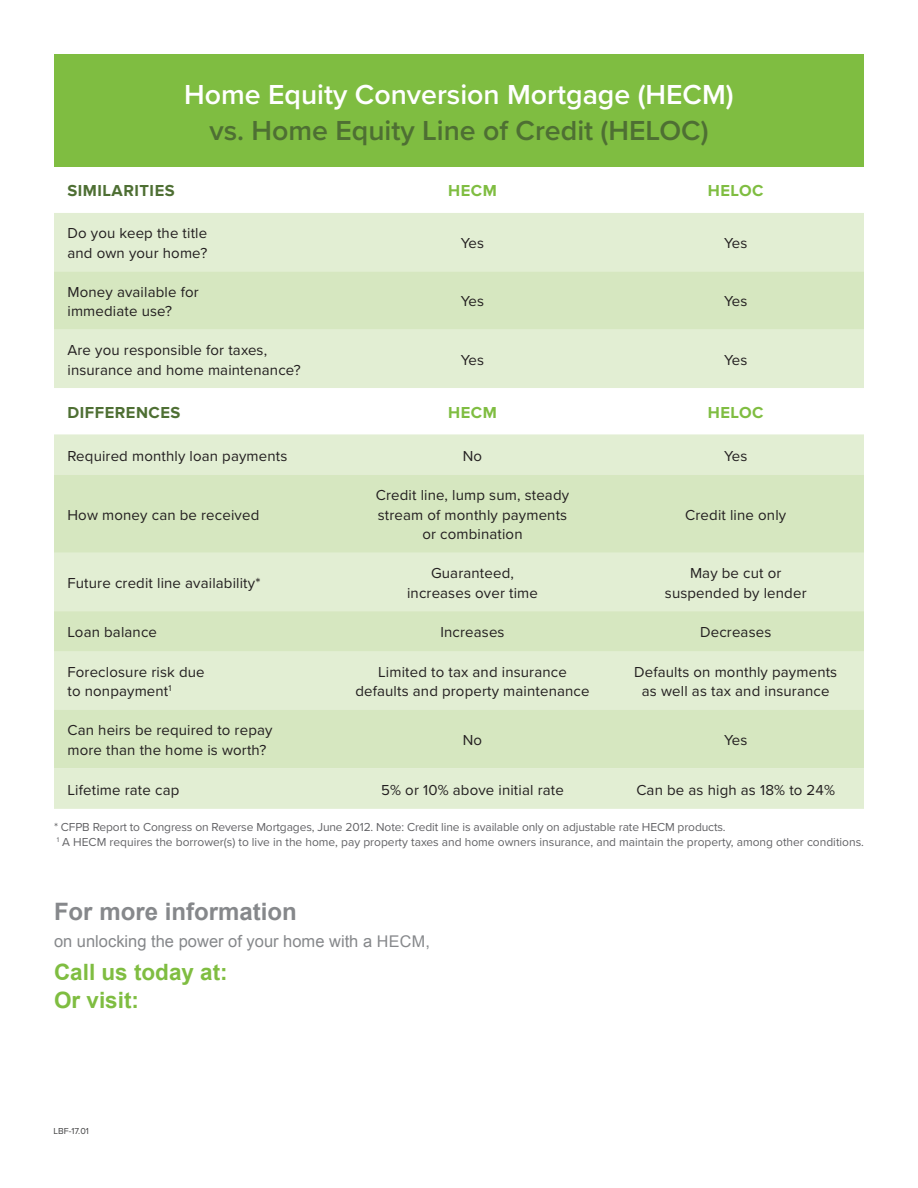
<style>
.page{position:relative;width:918px;height:1188px;background:#fff}
.page>*{position:absolute;margin:0;border:0;box-sizing:border-box;transform-origin:0 0}
.t1{font:600 28.5px "Proxima Nova";color:#fff}
.t2{font:600 28.5px "Proxima Nova";color:#4e6f33}
.COPY{font:700 24px "Arial";color:#86888b}
.COPY-2{font:700 22.5px "Arial";color:#7fbd41}
.COPY-3{font:16.5px "Arial";color:#86888b}
.t3{font:700 16.5px "Proxima Nova";letter-spacing:.03em;color:#4e6f33}
.t4{font:700 16.5px "Proxima Nova";letter-spacing:.03em;color:#7fbd41}
.t5{font:15px/19.5px "Proxima Nova";letter-spacing:.01em;color:#231f20}
.COPY-4{font:12px "Proxima Nova";color:#636366}
.t6{font:9px "Proxima Nova";color:#414142}
.s1{font-size:16.2px}
</style>
<div class="page">
<div style="left:54px;top:54px;width:810px;height:113px;background:#7fbd41"></div>
<div style="left:54px;top:213px;width:810px;height:596px;background:#e2eed3"></div>
<svg style="left:54px;top:271px;width:810px;height:497px;background:#dfecce"></svg>
<p class="t1" style="left:184px;top:73px;width:551px">Home Equity Conversion Mortgage (HECM)</p>
<p class="t2" style="left:209px;top:109px;width:501px">vs. Home Equity Line of Credit (HELOC)</p>
<p class="t3" style="left:68px;top:181px;width:109px">SIMILARITIES</p>
<p class="t4" style="left:448px;top:181px;width:50px">HECM</p>
<p class="t4" style="left:708px;top:181px;width:57px">HELOC</p>
<p class="t5" style="left:68px;top:223px;width:141px">Do you keep the title and own your home?</p>
<p class="t5" style="left:461px;top:233px;width:25px">Yes</p>
<p class="t5" style="left:724px;top:233px;width:25px">Yes</p>
<p class="t5" style="left:67px;top:281px;width:133px">Money available for immediate use?</p>
<p class="t5" style="left:461px;top:291px;width:25px">Yes</p>
<p class="t5" style="left:724px;top:291px;width:25px">Yes</p>
<p class="t5" style="left:68px;top:340px;width:235px">Are you responsible for taxes, insurance and home maintenance?</p>
<p class="t5" style="left:461px;top:349px;width:25px">Yes</p>
<p class="t5" style="left:724px;top:349px;width:25px">Yes</p>
<p class="t3" style="left:68px;top:403px;width:114px">DIFFERENCES</p>
<p class="t4" style="left:448px;top:403px;width:50px">HECM</p>
<p class="t4" style="left:708px;top:403px;width:57px">HELOC</p>
<p class="t5" style="left:68px;top:445px;width:221px">Required monthly loan payments</p>
<p class="t5" style="left:463px;top:445px;width:21px">No</p>
<p class="t5" style="left:724px;top:445px;width:25px">Yes</p>
<p class="t5" style="left:68px;top:504px;width:193px">How money can be received</p>
<p class="t5" style="left:68px;top:572px;width:194px">Future credit line availability*</p>
<p class="t5" style="left:376px;top:485px;width:195px;text-align:center">Credit line, lump sum, steady stream of monthly payments or combination</p>
<p class="t5" style="left:431px;top:563px;width:84px">Guaranteed,</p>
<p class="t5" style="left:407px;top:582px;width:132px">increases over time</p>
<p class="t5" style="left:685px;top:504px;width:102px">Credit line only</p>
<p class="t5" style="left:690px;top:563px;width:93px">May be cut or</p>
<p class="t5" style="left:665px;top:582px;width:143px">suspended by lender</p>
<p class="t5" style="left:68px;top:622px;width:91px">Loan balance</p>
<p class="t5" style="left:440px;top:622px;width:66px">Increases</p>
<p class="t5" style="left:700px;top:622px;width:73px">Decreases</p>
<p class="t5" style="left:67px;top:662px;width:139px">Foreclosure risk due to nonpayment<sup>1</sup></p>
<p class="t5" style="left:355px;top:662px;width:236px;text-align:center">Limited to tax and insurance defaults and property maintenance</p>
<p class="t5" style="left:634px;top:662px;width:205px;text-align:center">Defaults on monthly payments as well as tax and insurance</p>
<p class="t5" style="left:67px;top:720px;width:207px">Can heirs be required to repay more than the home is worth?</p>
<p class="t5" style="left:463px;top:730px;width:21px">No</p>
<p class="t5" style="left:724px;top:730px;width:25px">Yes</p>
<p class="t5" style="left:68px;top:779px;width:113px">Lifetime rate cap</p>
<p class="t5" style="left:381px;top:779px;width:184px">5% or 10% above initial rate</p>
<p class="t5" style="left:636px;top:779px;width:200px">Can be as high as 18% to 24%</p>
<p class="COPY-4" style="left:54px;top:818px;width:673px">* CFPB Report to Congress on Reverse Mortgages, June 2012. Note: Credit line is available only on adjustable rate HECM products.</p>
<p class="COPY-4" style="left:57px;top:833px;width:809px"><sup>1</sup> A HECM requires the borrower(s) to live in the home, pay property taxes and home owners insurance, and maintain the property, among other conditions.</p>
<p class="COPY" style="left:54px;top:896px;width:244px">For more information</p>
<p class="COPY-3" style="left:54px;top:930px;width:378px">on unlocking the power of your home with a <span class="s1">HECM</span>,</p>
<p class="COPY-2" style="left:54px;top:957px;width:175px">Call us today at:</p>
<p class="COPY-2" style="left:54px;top:986px;width:87px">Or visit:</p>
<p class="t6" style="left:54px;top:1124px;width:37px">LBF-17.01</p>
</div>
